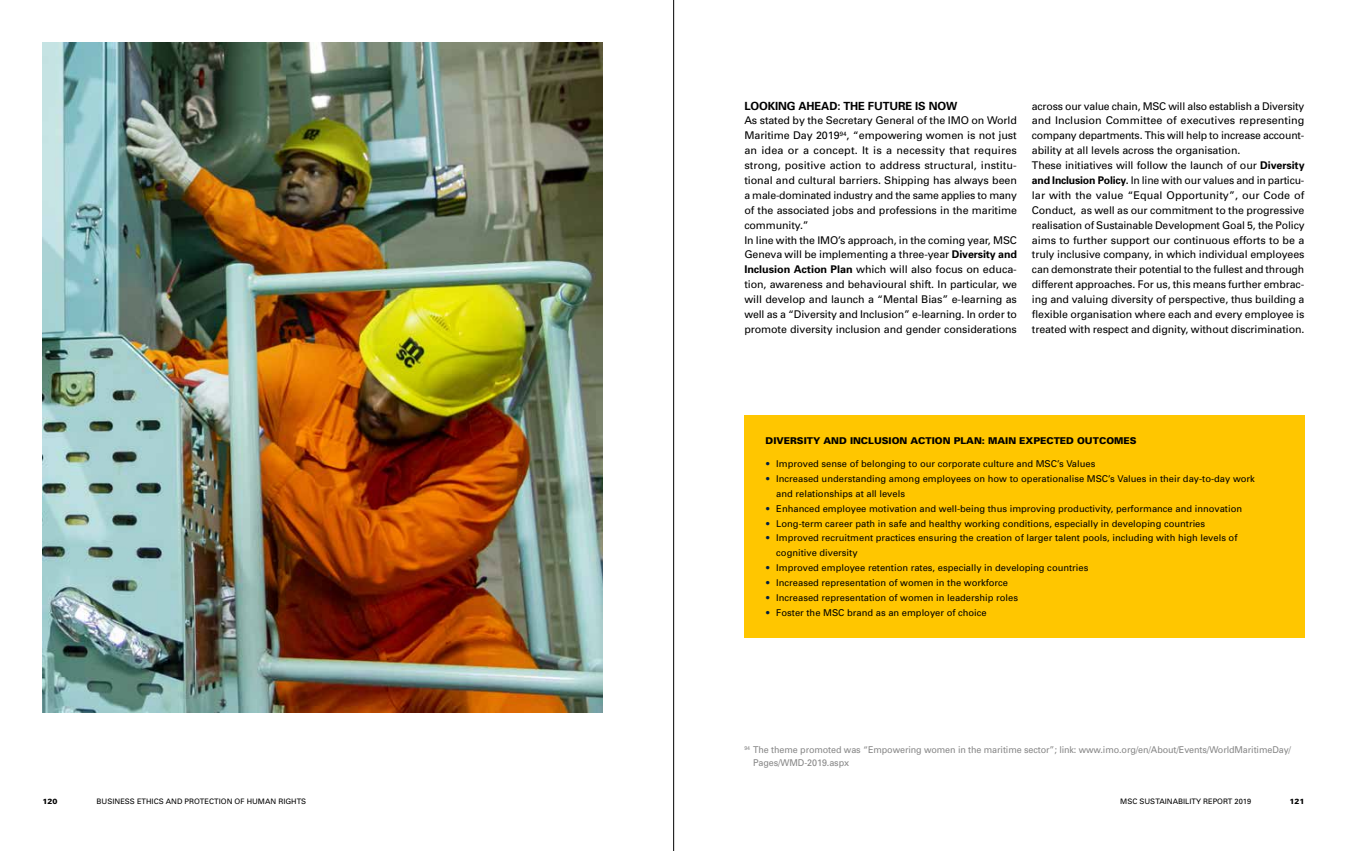
<style>
.page{position:relative;width:1347px;height:851px;background:#fff}
.page>*{position:absolute;margin:0;border:0;box-sizing:border-box;transform-origin:0 0}
.t1{font:700 11.25px "Univers";letter-spacing:-.01em;color:#000}
.t2{font:10.62px/14.9px "Univers";letter-spacing:-.01em;color:#000}
.t3{font:9.38px/14.9px "Univers";color:#000}
.t4{font:9.38px/12.5px "Univers";letter-spacing:-.01em;color:#878787;scale:.96 1}
.t5{font:900 9.38px "Univers";color:#000}
.t6{font:7.5px "Univers";color:#000}
.t7{font:900 7.5px "Univers";color:#000}
.s1{font-weight:700}
.s2{font-weight:900;color:#011e41}
</style>
<div class="page">
<img style="left:43px;top:43px;width:559px;height:669px">
<div style="left:744px;top:415px;width:560px;height:222px;background:#ffc600"></div>
<hr style="left:673px;top:0;width:1px;height:850px;background:#000">
<p class="t1" style="left:744px;top:98px;width:214px">LOOKING AHEAD: THE FUTURE IS NOW</p>
<p class="t2" style="left:744px;top:113px;width:274px">As stated by the Secretary General of the IMO on World Maritime Day 2019<sup>94</sup>, “empowering women is not just an idea or a concept. It is a necessity that requires strong, positive action to address structural, institu&shy;tional and cultural barriers. Shipping has always been a male-dominated industry and the same applies to many of the associated jobs and professions in the maritime community.”<br>In line with the IMO’s approach, in the coming year, MSC Geneva will be implementing a three-year <span class="s1">Diversity and Inclusion Action Plan</span> which will also focus on educa&shy;tion, awareness and behavioural shift. In particular, we will develop and launch a “Mental Bias” e-learning as well as a “Diversity and Inclusion” e-learning. In order to promote diversity inclusion and gender considerations</p>
<p class="t2" style="left:1032px;top:98px;width:274px">across our value chain, MSC will also establish a Diversity and Inclusion Committee of executives representing company departments. This will help to increase account&shy;ability at all levels across the organisation.<br>These initiatives will follow the launch of our <span class="s1">Diversity and Inclusion Policy.</span> In line with our values and in particu&shy;lar with the value “Equal Opportunity”, our Code of Conduct, as well as our commitment to the progressive realisation of Sustainable Development Goal 5, the Policy aims to further support our continuous efforts to be a truly inclusive company, in which individual employees can demonstrate their potential to the fullest and through different approaches. For us, this means further embrac&shy;ing and valuing diversity of perspective, thus building a flexible organisation where each and every employee is treated with respect and dignity, without discrimination.</p>
<p class="t5" style="left:765px;top:434px;width:372px">DIVERSITY AND INCLUSION ACTION PLAN: MAIN EXPECTED OUTCOMES</p>
<p class="t3" style="left:765px;top:456px;width:331px"><span class="s2">•</span> Improved sense of belonging to our corporate culture and MSC’s Values</p>
<p class="t3" style="left:776px;top:471px;width:480px;text-indent:-11px"><span class="s2">•</span> Increased understanding among employees on how to operationalise MSC’s Values in their day-to-day work and relationships at all levels</p>
<p class="t3" style="left:765px;top:500px;width:478px"><span class="s2">•</span> Enhanced employee motivation and well-being thus improving productivity, performance and innovation</p>
<p class="t3" style="left:765px;top:515px;width:441px"><span class="s2">•</span> Long-term career path in safe and healthy working conditions, especially in developing countries</p>
<p class="t3" style="left:776px;top:530px;width:463px;text-indent:-11px"><span class="s2">•</span> Improved recruitment practices ensuring the creation of larger talent pools, including with high levels of cognitive diversity</p>
<p class="t3" style="left:765px;top:560px;width:324px"><span class="s2">•</span> Improved employee retention rates, especially in developing countries</p>
<p class="t3" style="left:765px;top:575px;width:244px"><span class="s2">•</span> Increased representation of women in the workforce</p>
<p class="t3" style="left:765px;top:590px;width:254px"><span class="s2">•</span> Increased representation of women in leadership roles</p>
<p class="t3" style="left:765px;top:605px;width:223px"><span class="s2">•</span> Foster the MSC brand as an employer of choice</p>
<p class="t4" style="left:753px;top:743px;width:562px;text-indent:-9px"><sup>94</sup> The theme promoted was “Empowering women in the maritime sector”; link: www.imo.org/en/About/Events/WorldMaritimeDay/<br>Pages/WMD-2019.aspx</p>
<p class="t7" style="left:43px;top:796px;width:17px">120</p>
<p class="t6" style="left:97px;top:796px;width:211px">BUSINESS ETHICS AND PROTECTION OF HUMAN RIGHTS</p>
<p class="t6" style="left:1120px;top:796px;width:132px">MSC SUSTAINABILITY REPORT 2019</p>
<p class="t7" style="left:1289px;top:796px;width:17px">121</p>
</div>
